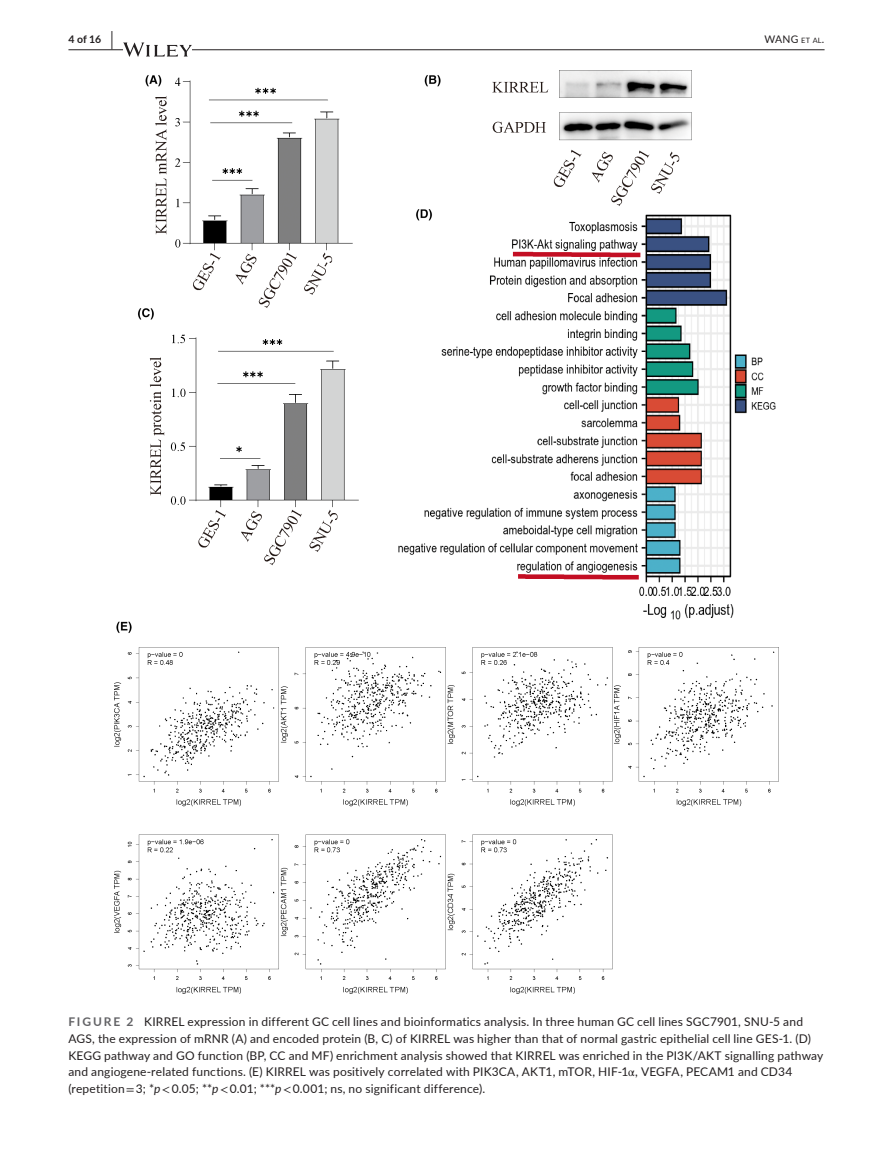
<style>
.page{position:relative;width:893px;height:1174px;background:#fff}
.page>*{position:absolute;margin:0;border:0;box-sizing:border-box;transform-origin:0 0}
.t1{font:12px/16.5px "Lato";letter-spacing:.015em;color:#231f20}
.t2{font:10.5px "Lato";color:#231f20}
.t3{font:700 10.5px "Lato";color:#231f20}
.s1{font-size:19.5px}
.s2{font-size:7.35px}
.s3{font-weight:700;color:#636366}
.s4{font-family:"STIX"}
.s5{font-style:italic}
</style>
<div class="page">
<hr style="left:68px;top:49px;width:756px;height:1px;background:#231f20">
<svg style="left:123px;top:42px;width:69px;height:15px"></svg>
<img style="left:114px;top:70px;width:665px;height:924px">
<p class="t3" style="left:68px;top:31px;width:46px">4 of 16 <span class="s1">|</span></p>
<p class="t2" style="left:764px;top:31px;width:61px">WANG <span class="s2">et al</span>.</p>
<p class="t1" style="left:68px;top:1013px;width:756px"><span class="s3">FIGURE 2</span> KIRREL expression in different GC cell lines and bioinformatics analysis. In three human GC cell lines SGC7901, SNU-5 and AGS, the expression of mRNR (A) and encoded protein (B, C) of KIRREL was higher than that of normal gastric epithelial cell line GES-1. (D)<br>KEGG pathway and GO function (BP, CC and MF) enrichment analysis showed that KIRREL was enriched in the PI3K/AKT signalling pathway and angiogene-related functions. (E) KIRREL was positively correlated with PIK3CA, AKT1, mTOR, HIF-1<span class="s4">α</span>, VEGFA, PECAM1 and CD34 (repetition <span class="s4">=</span> 3; *<span class="s5">p</span><span class="s4">&lt;</span> 0.05; **<span class="s5">p</span><span class="s4">&lt;</span> 0.01; ***<span class="s5">p</span><span class="s4">&lt;</span> 0.001; ns, no significant difference).</p>
</div>
